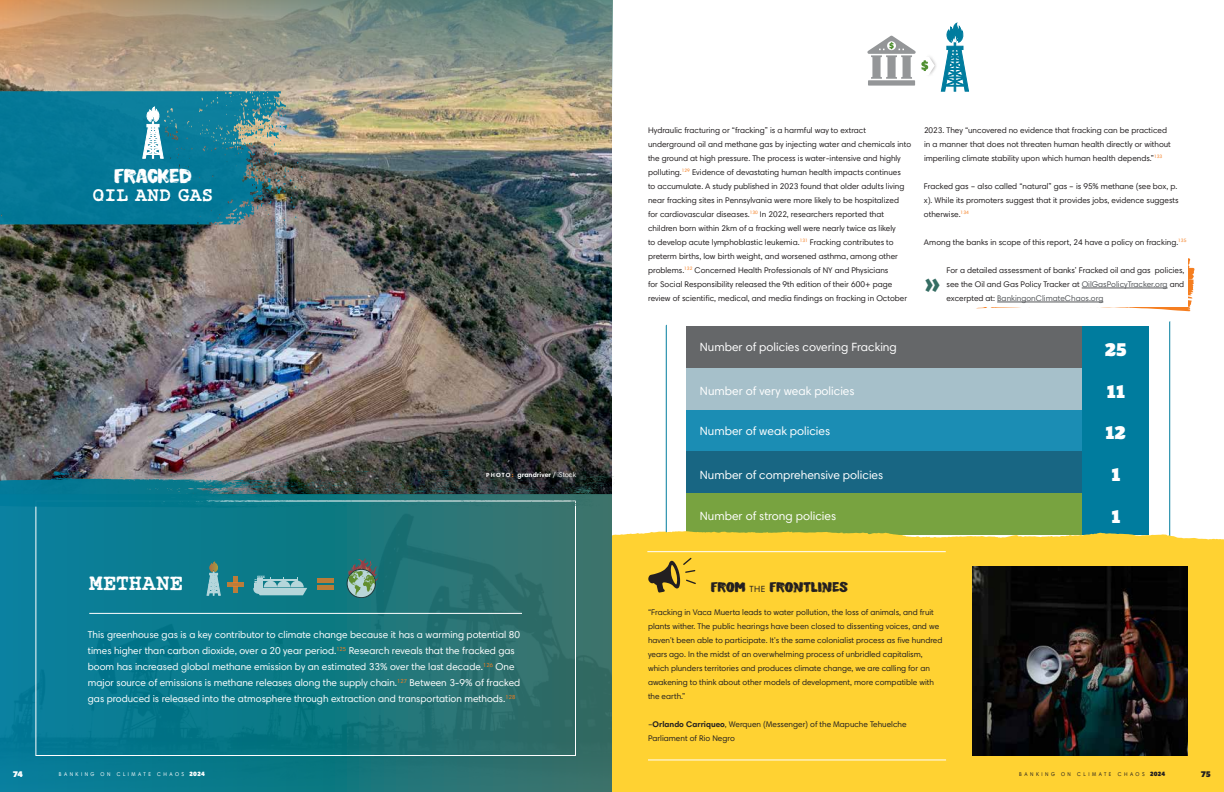
<style>
.page{position:relative;width:1224px;height:792px;background:#fff}
.page>*{position:absolute;margin:0;border:0;box-sizing:border-box;transform-origin:0 0}
.t1{font:900 31.2px "Harmonia Sans Std";color:#356d63}
.t2{font:700 23px "Rough Typewriter";color:#fff}
.t3{font:700 20px "Rough Typewriter";color:#fff}
.t4{font:20px "Painterman Brush";color:#fff}
.t5{font:18px "Plume Ad";color:#fff}
.t6{font:14px "Painterman Brush";color:#231f20}
.t7{font:12px "Harmonia Sans Std";color:#fff}
.t8{font:10px/16px "Harmonia Sans Std";color:#fff}
.t9{font:8.2px/14px "Harmonia Sans Std";color:#231f20}
.t10{font:8px "Plume Ad";color:#fff}
.t11{font:8px "Plume Ad";color:#231f20}
.t12{font:700 7px "Harmonia Sans Std";color:#fff}
.t13{font:5.5px "Harmonia Sans Std";letter-spacing:.5em;color:#fff;scale:.91 1}
.t14{font:5.5px "Harmonia Sans Std";letter-spacing:.5em;color:#231f20;scale:.91 1}
.s1{font-size:6px}
.s2{font-size:6px;color:#f57e20}
.s3{font-weight:400}
.s4{font-family:"Plume Ad";font-size:6.1px}
.s5{color:#54575a}
.s6{font-family:"Harmonia Sans Std";font-size:9px}
.s7{font-weight:700}
</style>
<div class="page">
<img style="left:0;top:127px;width:612px;height:364px">
<svg style="left:0;top:0;width:612px;height:127px;background:#9d9984"></svg>
<svg style="left:0;top:495px;width:612px;height:297px;background:#177781"></svg>
<div style="left:35px;top:501px;width:541px;height:255px;border:1px solid #fff"></div>
<svg style="left:207px;top:562px;width:13px;height:33px"></svg>
<svg style="left:253px;top:576px;width:54px;height:19px"></svg>
<hr style="left:318px;top:579px;width:16px;height:4px;background:#ba7c38">
<svg style="left:347px;top:558px;width:31px;height:39px"></svg>
<hr style="left:318px;top:586px;width:16px;height:4px;background:#ba7c38">
<hr style="left:228px;top:583px;width:16px;height:4px;background:#ba7c3a">
<svg style="left:234px;top:576px;width:4px;height:17px"></svg>
<img style="left:72px;top:469px;width:537px;height:13px">
<hr style="left:89px;top:613px;width:433px;height:1px;background:#fff">
<img style="left:0;top:91px;width:307px;height:134px">
<div style="left:612px;top:551px;width:612px;height:241px;background:#ffd232"></div>
<div style="left:686px;top:368px;width:396px;height:42px;background:#a6c0ca"></div>
<div style="left:686px;top:410px;width:396px;height:41px;background:#1b8db4"></div>
<div style="left:686px;top:493px;width:396px;height:42px;background:#78a340"></div>
<div style="left:686px;top:326px;width:396px;height:42px;background:#656769"></div>
<div style="left:686px;top:451px;width:396px;height:42px;background:#186683"></div>
<div style="left:1082px;top:368px;width:67px;height:42px;background:#007c9e"></div>
<div style="left:1082px;top:410px;width:67px;height:41px;background:#007c9e"></div>
<div style="left:1082px;top:493px;width:67px;height:42px;background:#007c9e"></div>
<div style="left:1082px;top:326px;width:67px;height:42px;background:#007c9e"></div>
<div style="left:1082px;top:451px;width:67px;height:42px;background:#007c9e"></div>
<hr style="left:648px;top:760px;width:298px;height:1px;background:#fff">
<img style="left:973px;top:593px;width:215px;height:163px">
<svg style="left:612px;top:531px;width:612px;height:62px"></svg>
<div style="left:868px;top:80px;width:47px;height:6px;background:#949698"></div>
<div style="left:925px;top:54px;width:13px;height:24px;background:#231f20;opacity:.5"></div>
<svg style="left:867px;top:36px;width:68px;height:43px"></svg>
<div style="left:954px;top:43px;width:2px;height:48px;background:#007c9e;border:1px solid #007c9e"></div>
<svg style="left:941px;top:48px;width:28px;height:43px"></svg>
<svg style="left:947px;top:46px;width:16px;height:4px"></svg>
<svg style="left:946px;top:23px;width:18px;height:19px"></svg>
<svg style="left:665px;top:258px;width:530px;height:68px"></svg>
<div style="left:924px;top:127px;width:264px;height:180px;background:#fff"></div>
<hr style="left:1082px;top:288px;width:86px;height:1px;background:#54575a">
<hr style="left:997px;top:302px;width:106px;height:1px;background:#54575a">
<h3 class="t4" style="left:114px;top:163px;width:79px">FRACKED</h3>
<h3 class="t3" style="left:93px;top:182px;width:122px">OIL AND GAS</h3>
<h2 class="t2" style="left:89px;top:568px;width:96px">METHANE</h2>
<p class="t12" style="left:486px;top:470px;width:91px"><span class="s1">P H O T O</span> <span class="s2">:</span> grandriver <span class="s3">/ iStock</span></p>
<p class="t8" style="left:88px;top:627px;width:434px">This greenhouse gas is a key contributor to climate change because it has a warming potential 80 times higher than carbon dioxide, over a 20 year period.<sup>125</sup> Research reveals that the fracked gas boom has increased global methane emission by an estimated 33% over the last decade.<sup>126</sup> One major source of emissions is methane releases along the supply chain.<sup>127</sup> Between 3-9% of fracked gas produced is released into the atmosphere through extraction and transportation methods.<sup>128</sup></p>
<p class="t10" style="left:13px;top:769px;width:12px">74</p>
<p class="t13" style="left:59px;top:771px;width:162px">BANKING ON CLIMATE CHAOS <span class="s4">2024</span></p>
<p class="t9" style="left:648px;top:123px;width:265px">Hydraulic fracturing or “fracking” is a harmful way to extract underground oil and methane gas by injecting water and chemicals into the ground at high pressure. The process is water-intensive and highly polluting.<sup>129</sup> Evidence of devastating human health impacts continues<br>to accumulate. A study published in 2023 found that older adults living near fracking sites in Pennsylvania were more likely to be hospitalized<br>for cardiovascular diseases.<sup>130</sup> In 2022, researchers reported that children born within 2km of a fracking well were nearly twice as likely<br>to develop acute lymphoblastic leukemia.<sup>131</sup> Fracking contributes to preterm births, low birth weight, and worsened asthma, among other problems.<sup>132</sup> Concerned Health Professionals of NY and Physicians<br>for Social Responsibility released the 9th edition of their 600+ page review of scientific, medical, and media findings on fracking in October</p>
<p class="t9" style="left:924px;top:123px;width:248px">2023. They “uncovered no evidence that fracking can be practiced in a manner that does not threaten human health directly or without imperiling climate stability upon which human health depends.”<sup>133</sup></p>
<p class="t9" style="left:924px;top:179px;width:256px">Fracked gas – also called “natural” gas – is 95% methane (see box, p. x). While its promoters suggest that it provides jobs, evidence suggests otherwise.<sup>134</sup></p>
<p class="t9" style="left:924px;top:235px;width:264px">Among the banks in scope of this report, 24 have a policy on fracking.<sup>135</sup></p>
<p class="t9" style="left:947px;top:263px;width:240px;text-align:justify">For a detailed assessment of banks’ Fracked oil and gas policies, see the Oil and Gas Policy Tracker at <span class="s5">OilGasPolicyTracker.org</span> and excerpted at: <span class="s5">BankingonClimateChaos.org</span></p>
<h1 class="t1" style="left:925px;top:262px;width:18px">»</h1>
<h3 class="t7" style="left:700px;top:340px;width:198px">Number of policies covering Fracking</h3>
<h3 class="t7" style="left:700px;top:384px;width:156px">Number of very weak policies</h3>
<h3 class="t7" style="left:700px;top:423px;width:132px">Number of weak policies</h3>
<h3 class="t7" style="left:700px;top:467px;width:185px">Number of comprehensive policies</h3>
<h3 class="t7" style="left:700px;top:509px;width:138px">Number of strong policies</h3>
<h3 class="t6" style="left:711px;top:578px;width:138px">FROM <span class="s6">THE</span> FRONTLINES</h3>
<p class="t9" style="left:648px;top:605px;width:296px">“Fracking in Vaca Muerta leads to water pollution, the loss of animals, and fruit plants wither. The public hearings have been closed to dissenting voices, and we haven't been able to participate. It's the same colonialist process as five hundred years ago. In the midst of an overwhelming process of unbridled capitalism, which plunders territories and produces climate change, we are calling for an awakening to think about other models of development, more compatible with the earth.”</p>
<p class="t9" style="left:648px;top:717px;width:260px">–<span class="s7">Orlando Carriqueo</span>, Werquen (Messenger) of the Mapuche Tehuelche<br>Parliament of Rio Negro</p>
<h3 class="t5" style="left:1105px;top:338px;width:23px">25</h3>
<h3 class="t5" style="left:1107px;top:380px;width:20px">11</h3>
<h3 class="t5" style="left:1105px;top:421px;width:22px">12</h3>
<h3 class="t5" style="left:1111px;top:463px;width:11px">1</h3>
<h3 class="t5" style="left:1111px;top:505px;width:11px">1</h3>
<p class="t14" style="left:1019px;top:771px;width:162px">BANKING ON CLIMATE CHAOS <span class="s4">2024</span></p>
<p class="t11" style="left:1201px;top:769px;width:11px">75</p>
</div>
